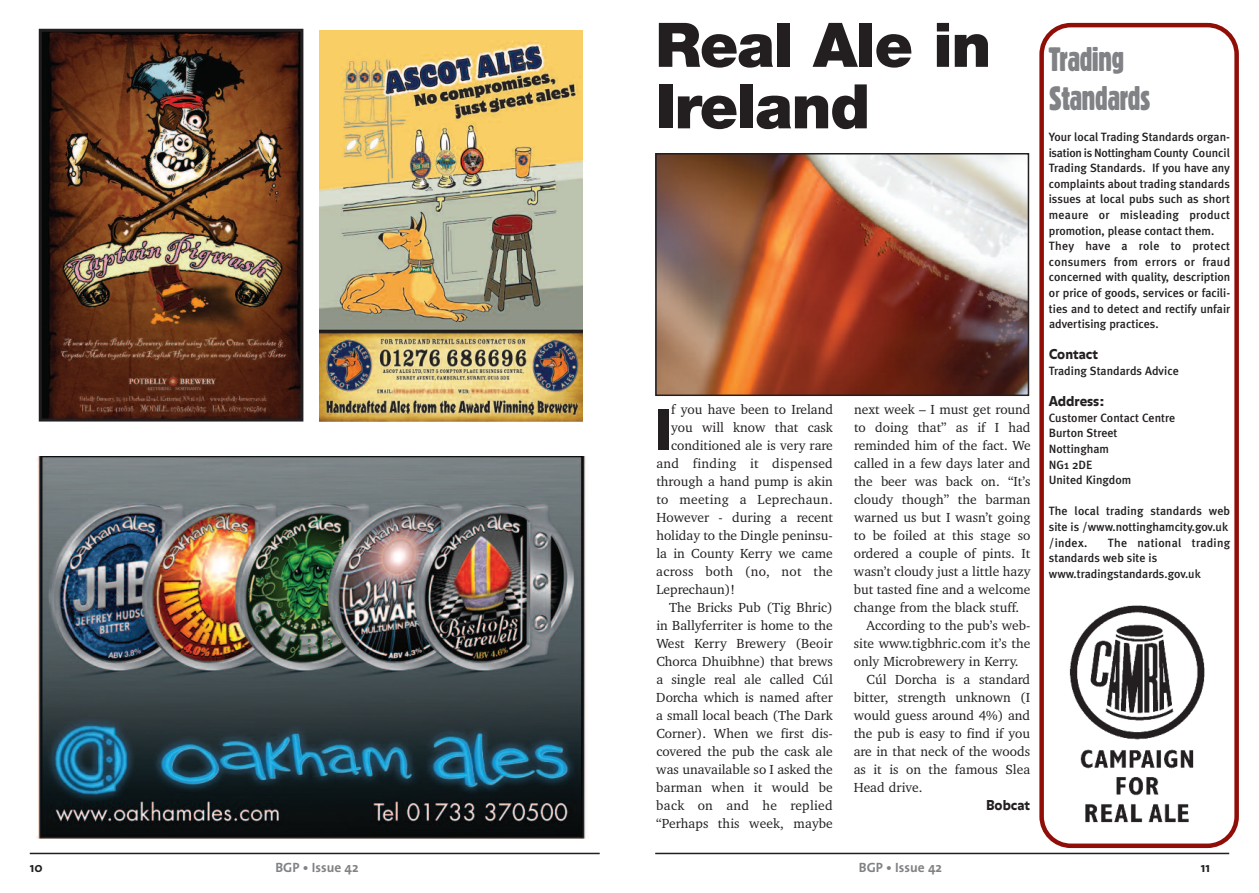
<style>
.page{position:relative;width:1259px;height:893px;background:#fff}
.page>*{position:absolute;margin:0;border:0;box-sizing:border-box;transform-origin:0 0}
.t1{font:900 61.5px/61.5px "Helvetica Neue";letter-spacing:-.02em;color:#231f20}
.t2{font:900 condensed 57.45px "Flyer";color:#231f20}
.t3{font:33px/38.2px "Gothic 821 Condensed BT";letter-spacing:-.025em;color:#808285;scale:.95 1}
.t4{font:13.5px "Charter IT Cby BT";color:#231f20}
.t5{font:13.5px "Charter IT Cby BT";letter-spacing:.02em;color:#231f20}
.t6{font:700 13.5px "The Sans";color:#808285}
.t7{font:900 13.5px "Balance";color:#231f20}
.t8{font:13.5px "Charter IT Cby BT";letter-spacing:.025em;color:#231f20}
.t9{font:700 13.5px "The Sans";color:#231f20}
.t10{font:500 12px/15.6px "Meta Plus";color:#231f20}
</style>
<div class="page">
<hr style="left:655px;top:853px;width:574px;height:1px;background:#231f20">
<hr style="left:30px;top:853px;width:570px;height:1px;background:#231f20">
<svg style="left:1039px;top:23px;width:199px;height:825px"></svg>
<div style="left:1048px;top:602px;width:180px;height:225px;background:#fff"></div>
<img style="left:1069px;top:605px;width:136px;height:218px">
<img style="left:658px;top:156px;width:368px;height:237px">
<div style="left:655px;top:153px;width:374px;height:243px;border:2px solid #231f20"></div>
<img style="left:37px;top:456px;width:552px;height:383px">
<img style="left:319px;top:30px;width:264px;height:392px">
<img style="left:43px;top:33px;width:256px;height:385px">
<div style="left:39px;top:29px;width:264px;height:393px;border:3px solid #231f20"></div>
<p class="t9" style="left:30px;top:862px;width:14px">10</p>
<p class="t6" style="left:275px;top:862px;width:85px">BGP • Issue 42</p>
<h1 class="t1" style="left:655px;top:19px;width:337px">Real Ale in<br>Ireland</h1>
<h2 class="t2" style="left:656px;top:409px;width:16px">I</h2>
<p class="t4" style="left:671px;top:404px;width:163px">f you have been to Ireland</p>
<p class="t4" style="left:671px;top:422px;width:163px">you will know that cask</p>
<p class="t4" style="left:671px;top:440px;width:163px">conditioned ale is very rare</p>
<p class="t5" style="left:656px;top:458px;width:178px">and finding it dispensed</p>
<p class="t4" style="left:656px;top:476px;width:178px">through a hand pump is akin</p>
<p class="t5" style="left:656px;top:494px;width:178px">to meeting a Leprechaun.</p>
<p class="t4" style="left:656px;top:512px;width:178px">However - during a recent</p>
<p class="t4" style="left:656px;top:530px;width:178px">holiday to the Dingle peninsu-</p>
<p class="t4" style="left:656px;top:548px;width:178px">la in County Kerry we came</p>
<p class="t8" style="left:656px;top:566px;width:178px">across both (no, not the</p>
<p class="t4" style="left:656px;top:584px;width:80px">Leprechaun)!</p>
<p class="t4" style="left:669px;top:602px;width:165px">The Bricks Pub (Tig Bhric)</p>
<p class="t4" style="left:656px;top:620px;width:178px">in Ballyferriter is home to the</p>
<p class="t4" style="left:656px;top:638px;width:178px">West Kerry Brewery (Beoir</p>
<p class="t4" style="left:656px;top:656px;width:178px">Chorca Dhuibhne) that brews</p>
<p class="t4" style="left:656px;top:674px;width:178px">a single real ale called Cúl</p>
<p class="t4" style="left:656px;top:692px;width:178px">Dorcha which is named after</p>
<p class="t4" style="left:656px;top:710px;width:178px">a small local beach (The Dark</p>
<p class="t4" style="left:656px;top:728px;width:178px">Corner). When we first dis-</p>
<p class="t4" style="left:656px;top:746px;width:178px">covered the pub the cask ale</p>
<p class="t4" style="left:656px;top:764px;width:178px">was unavailable so I asked the</p>
<p class="t4" style="left:656px;top:782px;width:178px">barman when it would be</p>
<p class="t5" style="left:656px;top:800px;width:178px">back on and he replied</p>
<p class="t4" style="left:656px;top:818px;width:178px">“Perhaps this week, maybe</p>
<p class="t4" style="left:854px;top:404px;width:178px">next week – I must get round</p>
<p class="t4" style="left:854px;top:422px;width:178px">to doing that” as if I had</p>
<p class="t4" style="left:854px;top:440px;width:178px">reminded him of the fact. We</p>
<p class="t4" style="left:854px;top:458px;width:178px">called in a few days later and</p>
<p class="t4" style="left:854px;top:476px;width:178px">the beer was back on. “It’s</p>
<p class="t4" style="left:854px;top:494px;width:178px">cloudy though” the barman</p>
<p class="t4" style="left:854px;top:512px;width:178px">warned us but I wasn’t going</p>
<p class="t4" style="left:854px;top:530px;width:178px">to be foiled at this stage so</p>
<p class="t4" style="left:854px;top:548px;width:178px">ordered a couple of pints. It</p>
<p class="t4" style="left:854px;top:566px;width:178px">wasn’t cloudy just a little hazy</p>
<p class="t4" style="left:854px;top:584px;width:178px">but tasted fine and a welcome</p>
<p class="t4" style="left:854px;top:602px;width:167px">change from the black stuff.</p>
<p class="t4" style="left:866px;top:620px;width:165px">According to the pub’s web-</p>
<p class="t4" style="left:854px;top:638px;width:178px">site www.tigbhric.com it’s the</p>
<p class="t4" style="left:854px;top:656px;width:166px">only Microbrewery in Kerry.</p>
<p class="t4" style="left:866px;top:674px;width:165px">Cúl Dorcha is a standard</p>
<p class="t4" style="left:853px;top:692px;width:178px">bitter, strength unknown (I</p>
<p class="t4" style="left:853px;top:710px;width:178px">would guess around 4%) and</p>
<p class="t4" style="left:853px;top:728px;width:178px">the pub is easy to find if you</p>
<p class="t4" style="left:853px;top:746px;width:178px">are in that neck of the woods</p>
<p class="t4" style="left:853px;top:764px;width:178px">as it is on the famous Slea</p>
<p class="t4" style="left:853px;top:782px;width:70px">Head drive.</p>
<p class="t7" style="left:986px;top:797px;width:46px">Bobcat</p>
<h3 class="t3" style="left:1048px;top:42px;width:109px">Trading<br>Standards</h3>
<p class="t10" style="left:1048px;top:129px;width:183px">Your local Trading Standards organ&shy;isation is Nottingham County Council Trading Standards. If you have any complaints about trading standards issues at local pubs such as short meaure or misleading product promotion, please contact them.<br>They have a role to protect consumers from errors or fraud concerned with quality, description or price of goods, services or facili&shy;ties and to detect and rectify unfair advertising practices.</p>
<p class="t7" style="left:1048px;top:347px;width:51px">Contact</p>
<p class="t10" style="left:1048px;top:363px;width:132px">Trading Standards Advice</p>
<p class="t7" style="left:1048px;top:394px;width:57px">Address:</p>
<p class="t10" style="left:1048px;top:410px;width:128px">Customer Contact Centre<br>Burton Street<br>Nottingham<br>NG1 2DE<br>United Kingdom</p>
<p class="t10" style="left:1048px;top:503px;width:183px">The local trading standards web site is /www.nottinghamcity.gov.uk /index.</p>
<p class="t10" style="left:1049px;top:535px;width:183px;text-indent:59px">The national trading standards web site is www.tradingstandards.gov.uk</p>
<p class="t6" style="left:859px;top:862px;width:85px">BGP • Issue 42</p>
<p class="t9" style="left:1201px;top:862px;width:11px">11</p>
</div>
